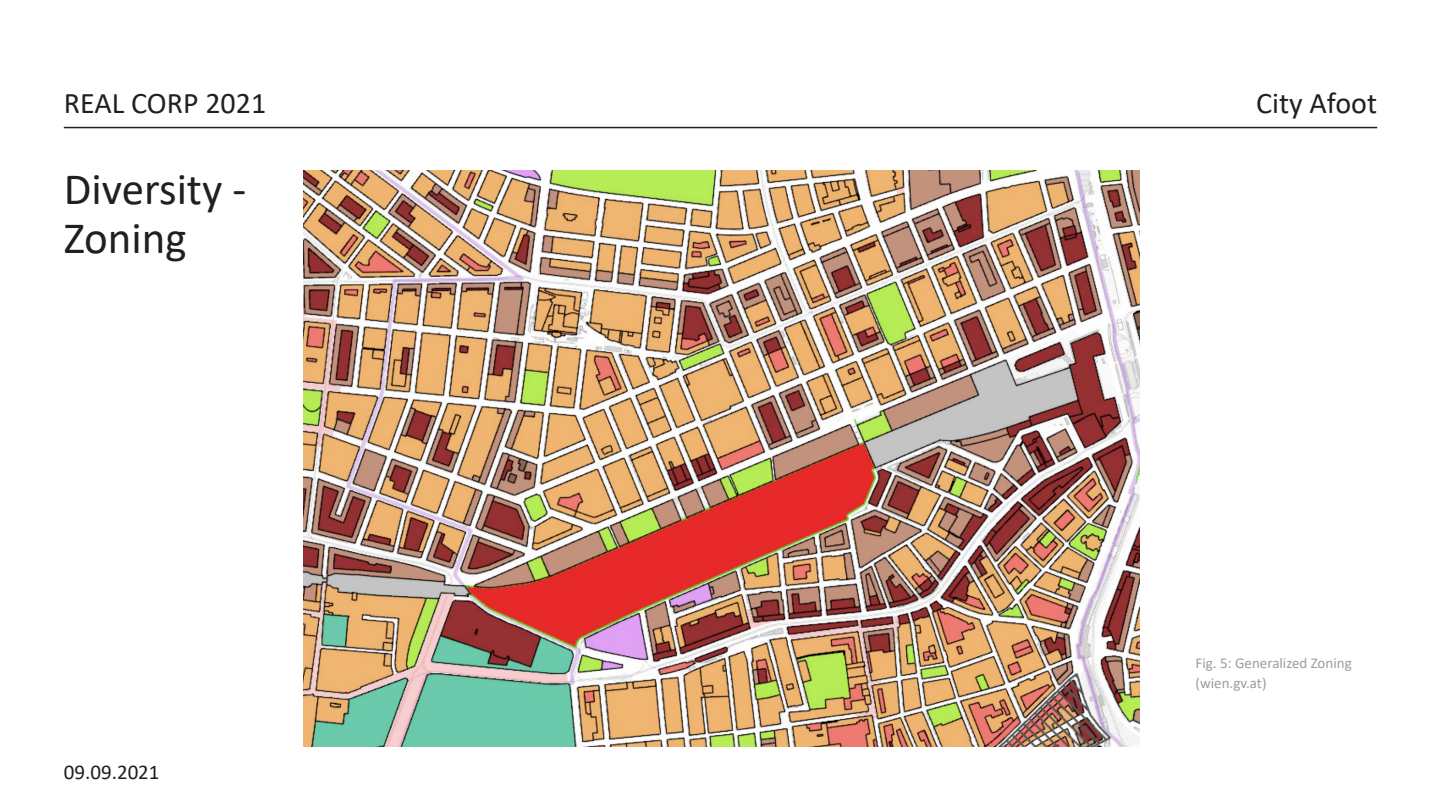
<style>
.page{position:relative;width:1441px;height:810px;background:#fff}
.page>*{position:absolute;margin:0;border:0;box-sizing:border-box;transform-origin:0 0}
.Überschriften{font:45px "Calibri";color:#231f20}
.t1{font:30px "Calibri";color:#231f20}
.t2{font:21px "Calibri";color:#231f20}
.t3{font:15px/19.5px "Calibri";color:#9d9d9c}
</style>
<div class="page">
<hr style="left:64px;top:127px;width:1312px;height:1px;background:#231f20">
<img style="left:303px;top:170px;width:835px;height:576px">
<h2 class="t1" style="left:64px;top:82px;width:204px">REAL CORP 2021</h2>
<p class="Überschriften" style="left:64px;top:158px;width:184px">Diversity -</p>
<p class="Überschriften" style="left:64px;top:206px;width:124px">Zoning</p>
<h3 class="t2" style="left:64px;top:757px;width:97px">09.09.2021</h3>
<h2 class="t1" style="left:1255px;top:82px;width:122px">City Afoot</h2>
<p class="t3" style="left:1195px;top:653px;width:158px">Fig. 5: Generalized Zoning (wien.gv.at)</p>
</div>
